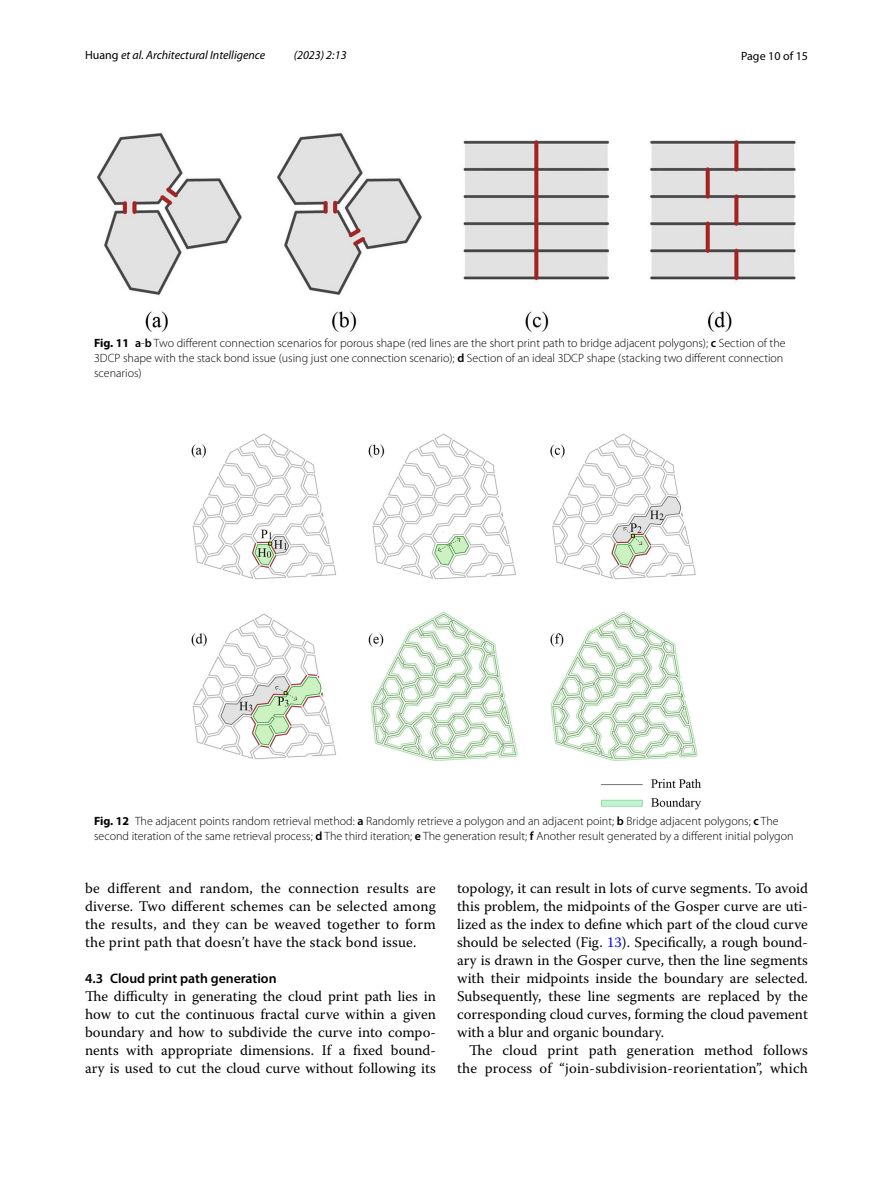
<style>
.page{position:relative;width:893px;height:1187px;background:#fff}
.page>*{position:absolute;margin:0;border:0;box-sizing:border-box;transform-origin:0 0}
.t1{font:14.7px/18px "Warnock Pro";letter-spacing:.01em;color:#000;text-align:justify}
.t2{font:600 13.8px "Myriad Pro";color:#000}
.t3{font:300 12px/15px "Myriad Pro";color:#000}
.t4{font:italic 12px "Myriad Pro";color:#000}
.t5{font:12px "Myriad Pro";color:#000}
.s1{font-style:normal}
.s2{font-weight:700}
.s3{font-weight:600}
.s4{color:#00f}
</style>
<div class="page">
<img style="left:96px;top:133px;width:700px;height:199px">
<img style="left:191px;top:433px;width:510px;height:376px">
<p class="t4" style="left:85px;top:48px;width:182px"><span class="s1">Huang</span> et al. Architectural Intelligence</p>
<p class="t4" style="left:294px;top:48px;width:54px">(2023) 2:13</p>
<p class="t5" style="left:741px;top:48px;width:68px">Page 10 of 15</p>
<p class="t3" style="left:94px;top:336px;width:693px"><span class="s2">Fig. 11</span> <span class="s3">a</span>-<span class="s3">b</span> Two different connection scenarios for porous shape (red lines are the short print path to bridge adjacent polygons); <span class="s3">c</span> Section of the<br>3DCP shape with the stack bond issue (using just one connection scenario); <span class="s3">d</span> Section of an ideal 3DCP shape (stacking two different connection scenarios)</p>
<p class="t3" style="left:94px;top:813px;width:701px"><span class="s2">Fig. 12</span> The adjacent points random retrieval method: <span class="s3">a</span> Randomly retrieve a polygon and an adjacent point; <span class="s3">b</span> Bridge adjacent polygons; <span class="s3">c</span> The second iteration of the same retrieval process; <span class="s3">d</span> The third iteration; <span class="s3">e</span> The generation result; <span class="s3">f</span> Another result generated by a different initial polygon</p>
<p class="t1" style="left:85px;top:879px;width:352px">be different and random, the connection results are diverse. Two different schemes can be selected among the results, and they can be weaved together to form the print path that doesn’t have the stack bond issue.</p>
<p class="t2" style="left:85px;top:969px;width:193px">4.3 Cloud print path generation</p>
<p class="t1" style="left:85px;top:987px;width:352px">The difficulty in generating the cloud print path lies in how to cut the continuous fractal curve within a given boundary and how to subdivide the curve into compo&shy;nents with appropriate dimensions. If a fixed bound&shy;ary is used to cut the cloud curve without following its</p>
<p class="t1" style="left:457px;top:879px;width:352px">topology, it can result in lots of curve segments. To avoid this problem, the midpoints of the Gosper curve are uti&shy;lized as the index to define which part of the cloud curve should be selected (Fig. <span class="s4">13</span>). Specifically, a rough bound&shy;ary is drawn in the Gosper curve, then the line segments with their midpoints inside the boundary are selected.<br>Subsequently, these line segments are replaced by the corresponding cloud curves, forming the cloud pavement with a blur and organic boundary.</p>
<p class="t1" style="left:457px;top:1041px;width:352px;text-align:right">The cloud print path generation method follows the process of “join-subdivision-reorientation”, which</p>
</div>
